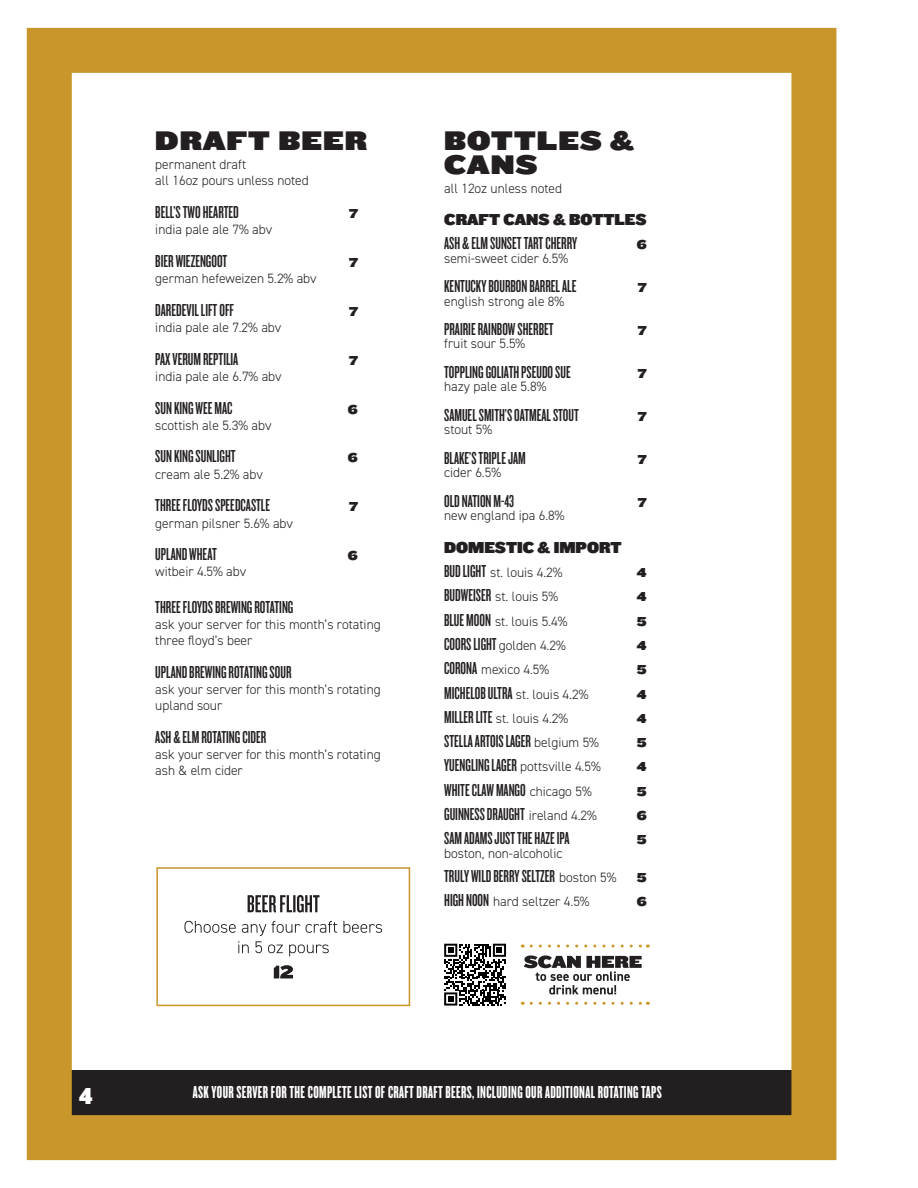
<style>
.page{position:relative;width:918px;height:1188px;background:#fff}
.page>*{position:absolute;margin:0;border:0;box-sizing:border-box;transform-origin:0 0}
.t1{font:27.9px/24.6px "Knockout 93 Ultmt Heviwt";letter-spacing:.04em;color:#231f20}
.t2{font:24px "Knockout 91 Ultmt Middlewt";color:#fff}
.t3{font:18px "Knockout HTF47 Bantamweight";color:#231f20}
.t4{font:18px "Knockout HTF67 Full Bantamwt";letter-spacing:.02em;color:#fff}
.t5{font:16.5px "Knockout 92 Ultmt Cruiserwt";color:#231f20}
.t6{font:300 13.5px/16.2px "DIN2014";color:#231f20}
.t7{font:13.5px "Knockout 93 Ultmt Heviwt";color:#231f20}
.s1{font-family:"Knockout HTF47 Bantamweight";font-weight:400;font-size:18px}
.s2{font-family:"DIN2014";font-weight:300;font-size:13.5px}
</style>
<div class="page">
<div style="left:70px;top:1070px;width:728px;height:48px;background:#231f20"></div>
<div style="left:27px;top:28px;width:809px;height:1132px;border:45px solid #c8962b"></div>
<div style="left:156px;top:867px;width:254px;height:139px;border:2px solid #c8962b"></div>
<svg style="left:274px;top:965px;width:19px;height:13px"></svg>
<svg style="left:184px;top:921px;width:198px;height:35px"></svg>
<svg style="left:248px;top:895px;width:72px;height:18px"></svg>
<svg style="left:444px;top:944px;width:62px;height:62px"></svg>
<svg style="left:524px;top:955px;width:118px;height:40px"></svg>
<svg style="left:531px;top:945px;width:117px;height:3px"></svg>
<svg style="left:531px;top:1002px;width:117px;height:3px"></svg>
<h1 class="t1" style="left:155px;top:127px;width:213px">DRAFT BEER</h1>
<p class="t6" style="left:155px;top:156px;width:155px">permanent draft<br>all 16oz pours unless noted</p>
<h3 class="t3" style="left:155px;top:203px;width:85px">BELL’S TWO HEARTED</h3>
<p class="t7" style="left:349px;top:203px;width:10px">7</p>
<p class="t6" style="left:155px;top:221px;width:118px">india pale ale 7% abv</p>
<h3 class="t3" style="left:155px;top:252px;width:74px">BIER WIEZENGOOT</h3>
<p class="t7" style="left:349px;top:252px;width:10px">7</p>
<p class="t6" style="left:155px;top:270px;width:163px">german hefeweizen 5.2% abv</p>
<h3 class="t3" style="left:155px;top:301px;width:80px">DAREDEVIL LIFT OFF</h3>
<p class="t7" style="left:349px;top:301px;width:10px">7</p>
<p class="t6" style="left:155px;top:319px;width:128px">india pale ale 7.2% abv</p>
<h3 class="t3" style="left:155px;top:350px;width:85px">PAX VERUM REPTILIA</h3>
<p class="t7" style="left:349px;top:350px;width:10px">7</p>
<p class="t6" style="left:155px;top:368px;width:128px">india pale ale 6.7% abv</p>
<h3 class="t3" style="left:155px;top:399px;width:79px">SUN KING WEE MAC</h3>
<p class="t7" style="left:348px;top:399px;width:11px">6</p>
<p class="t6" style="left:155px;top:417px;width:118px">scottish ale 5.3% abv</p>
<h3 class="t3" style="left:155px;top:448px;width:82px">SUN KING SUNLIGHT</h3>
<p class="t7" style="left:348px;top:448px;width:11px">6</p>
<p class="t6" style="left:155px;top:466px;width:109px">cream ale 5.2% abv</p>
<h3 class="t3" style="left:155px;top:496px;width:116px">THREE FLOYDS SPEEDCASTLE</h3>
<p class="t7" style="left:349px;top:497px;width:10px">7</p>
<p class="t6" style="left:155px;top:515px;width:139px">german pilsner 5.6% abv</p>
<h3 class="t3" style="left:155px;top:545px;width:63px">UPLAND WHEAT</h3>
<p class="t7" style="left:348px;top:546px;width:11px">6</p>
<p class="t6" style="left:155px;top:564px;width:92px">witbeir 4.5% abv</p>
<h3 class="t3" style="left:155px;top:598px;width:140px">THREE FLOYDS BREWING ROTATING</h3>
<p class="t6" style="left:155px;top:616px;width:227px">ask your server for this month’s rotating three floyd’s beer</p>
<h3 class="t3" style="left:155px;top:663px;width:138px">UPLAND BREWING ROTATING SOUR</h3>
<p class="t6" style="left:155px;top:681px;width:227px">ask your server for this month’s rotating upland sour</p>
<h3 class="t3" style="left:155px;top:728px;width:112px">ASH &amp; ELM ROTATING CIDER</h3>
<p class="t6" style="left:155px;top:746px;width:227px">ask your server for this month’s rotating ash &amp; elm cider</p>
<h1 class="t1" style="left:444px;top:127px;width:191px">BOTTLES &amp;<br>CANS</h1>
<p class="t6" style="left:444px;top:180px;width:119px">all 12oz unless noted</p>
<p class="t5" style="left:444px;top:208px;width:204px">CRAFT CANS &amp; BOTTLES</p>
<h3 class="t3" style="left:444px;top:235px;width:135px">ASH &amp; ELM SUNSET TART CHERRY</h3>
<p class="t7" style="left:637px;top:235px;width:11px">6</p>
<p class="t6" style="left:444px;top:250px;width:125px">semi-sweet cider 6.5%</p>
<h3 class="t3" style="left:444px;top:278px;width:134px">KENTUCKY BOURBON BARREL ALE</h3>
<p class="t7" style="left:638px;top:278px;width:10px">7</p>
<p class="t6" style="left:444px;top:293px;width:122px">english strong ale 8%</p>
<h3 class="t3" style="left:444px;top:320px;width:111px">PRAIRIE RAINBOW SHERBET</h3>
<p class="t7" style="left:638px;top:321px;width:10px">7</p>
<p class="t6" style="left:444px;top:336px;width:83px">fruit sour 5.5%</p>
<h3 class="t3" style="left:444px;top:363px;width:128px">TOPPLING GOLIATH PSEUDO SUE</h3>
<p class="t7" style="left:638px;top:364px;width:10px">7</p>
<p class="t6" style="left:444px;top:379px;width:104px">hazy pale ale 5.8%</p>
<h3 class="t3" style="left:444px;top:406px;width:136px">SAMUEL SMITH’S OATMEAL STOUT</h3>
<p class="t7" style="left:638px;top:407px;width:10px">7</p>
<p class="t6" style="left:444px;top:422px;width:49px">stout 5%</p>
<h3 class="t3" style="left:444px;top:449px;width:83px">BLAKE’S TRIPLE JAM</h3>
<p class="t7" style="left:638px;top:450px;width:10px">7</p>
<p class="t6" style="left:444px;top:464px;width:58px">cider 6.5%</p>
<h3 class="t3" style="left:444px;top:492px;width:71px">OLD NATION M-43</h3>
<p class="t7" style="left:638px;top:492px;width:10px">7</p>
<p class="t6" style="left:444px;top:507px;width:122px">new england ipa 6.8%</p>
<p class="t5" style="left:444px;top:535px;width:179px">DOMESTIC &amp; IMPORT</p>
<p class="t6" style="left:444px;top:564px;width:120px"><span class="s1">BUD LIGHT</span> st. louis 4.2%</p>
<p class="t7" style="left:637px;top:563px;width:11px">4</p>
<p class="t6" style="left:444px;top:589px;width:115px"><span class="s1">BUDWEISER</span> st. louis 5%</p>
<p class="t7" style="left:637px;top:587px;width:11px">4</p>
<p class="t6" style="left:444px;top:613px;width:125px"><span class="s1">BLUE MOON</span> st. louis 5.4%</p>
<p class="t7" style="left:637px;top:611px;width:11px">5</p>
<h3 class="t3" style="left:444px;top:635px;width:123px">COORS LIGHT <span class="s2">golden 4.2%</span></h3>
<p class="t7" style="left:637px;top:636px;width:11px">4</p>
<p class="t6" style="left:444px;top:662px;width:106px"><span class="s1">CORONA</span> mexico 4.5%</p>
<p class="t7" style="left:637px;top:660px;width:11px">5</p>
<h3 class="t3" style="left:444px;top:684px;width:146px">MICHELOB ULTRA <span class="s2">st. louis 4.2%</span></h3>
<p class="t7" style="left:637px;top:684px;width:11px">4</p>
<p class="t6" style="left:444px;top:710px;width:126px"><span class="s1">MILLER LITE</span> st. louis 4.2%</p>
<p class="t7" style="left:637px;top:708px;width:11px">4</p>
<h3 class="t3" style="left:444px;top:732px;width:156px">STELLA ARTOIS LAGER <span class="s2">belgium 5%</span></h3>
<p class="t7" style="left:637px;top:733px;width:11px">5</p>
<h3 class="t3" style="left:444px;top:757px;width:158px">YUENGLING LAGER <span class="s2">pottsville 4.5%</span></h3>
<p class="t7" style="left:637px;top:757px;width:11px">4</p>
<h3 class="t3" style="left:444px;top:781px;width:149px">WHITE CLAW MANGO <span class="s2">chicago 5%</span></h3>
<p class="t7" style="left:637px;top:781px;width:11px">5</p>
<h3 class="t3" style="left:444px;top:805px;width:154px">GUINNESS DRAUGHT <span class="s2">ireland 4.2%</span></h3>
<p class="t7" style="left:637px;top:806px;width:11px">6</p>
<h3 class="t3" style="left:444px;top:830px;width:127px">SAM ADAMS JUST THE HAZE IPA</h3>
<p class="t7" style="left:637px;top:830px;width:11px">5</p>
<p class="t6" style="left:444px;top:845px;width:120px">boston, non-alcoholic</p>
<h3 class="t3" style="left:444px;top:867px;width:174px">TRULY WILD BERRY SELTZER <span class="s2">boston 5%</span></h3>
<p class="t7" style="left:637px;top:867px;width:11px">5</p>
<p class="t6" style="left:444px;top:893px;width:147px"><span class="s1">HIGH NOON</span> hard seltzer 4.5%</p>
<p class="t7" style="left:637px;top:892px;width:11px">6</p>
<h2 class="t2" style="left:79px;top:1079px;width:15px">4</h2>
<h3 class="t4" style="left:193px;top:1083px;width:471px">ASK YOUR SERVER FOR THE COMPLETE LIST OF CRAFT DRAFT BEERS, INCLUDING OUR ADDITIONAL ROTATING TAPS</h3>
</div>
